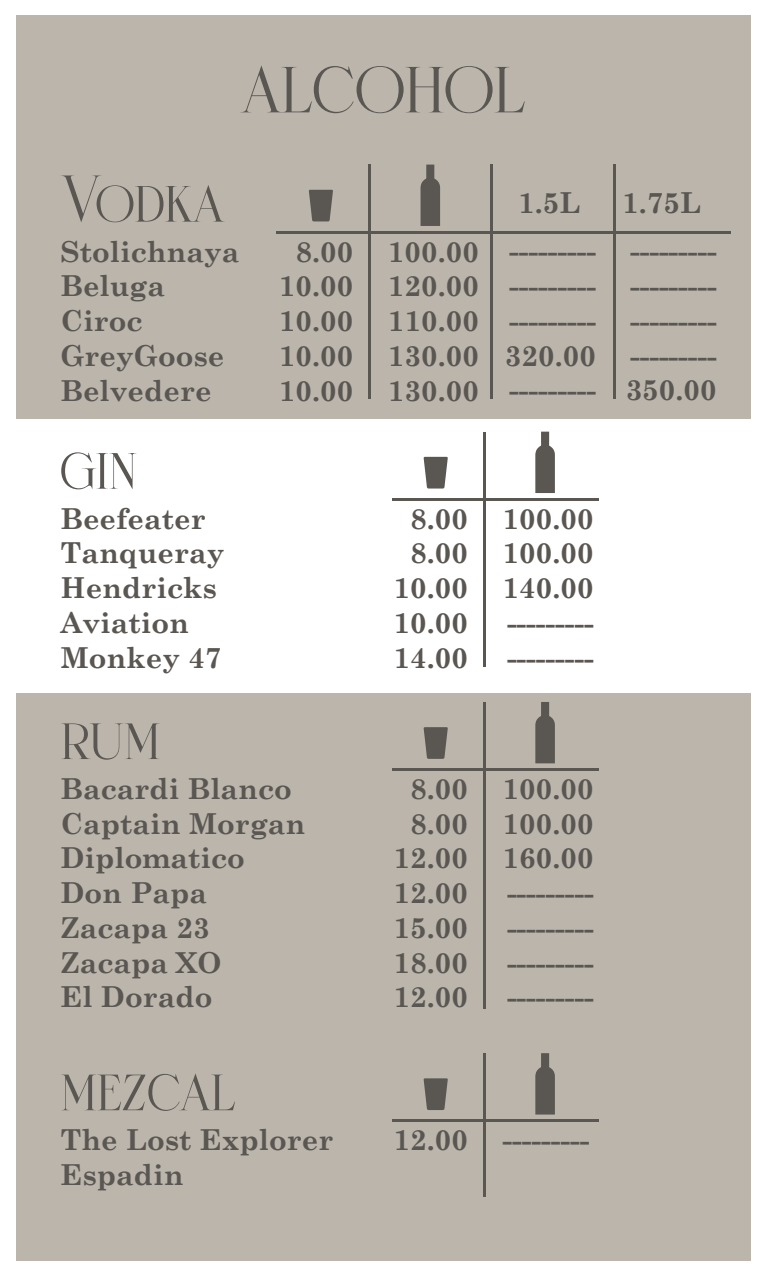
<style>
.page{position:relative;width:766px;height:1276px;background:#fff}
.page>*{position:absolute;margin:0;border:0;box-sizing:border-box;transform-origin:0 0}
.t1{font:96px "Novante";color:#5a5652}
.t2{font:75.3px "Novante";color:#5a5652}
.t3{font:700 28.95px/34.7px "Century Schoolbook";color:#5a5652;text-align:justify}
</style>
<div class="page">
<div style="left:17px;top:15px;width:733px;height:403px;background:#bbb5ac"></div>
<hr style="left:277px;top:231px;width:453px;height:3px;background:#5a5652">
<hr style="left:368px;top:165px;width:2px;height:234px;background:#5a5652">
<hr style="left:489px;top:165px;width:3px;height:234px;background:#5a5652">
<hr style="left:612px;top:165px;width:3px;height:234px;background:#5a5652">
<svg style="left:420px;top:165px;width:20px;height:61px"></svg>
<svg style="left:309px;top:190px;width:24px;height:31px"></svg>
<div style="left:17px;top:694px;width:733px;height:567px;background:#bbb5ac"></div>
<hr style="left:391px;top:768px;width:207px;height:3px;background:#5a5652">
<hr style="left:482px;top:702px;width:3px;height:306px;background:#5a5652">
<svg style="left:535px;top:702px;width:19px;height:61px"></svg>
<svg style="left:423px;top:727px;width:24px;height:32px"></svg>
<hr style="left:391px;top:1119px;width:207px;height:3px;background:#5a5652">
<hr style="left:482px;top:1053px;width:3px;height:144px;background:#5a5652">
<svg style="left:535px;top:1053px;width:19px;height:61px"></svg>
<svg style="left:423px;top:1078px;width:24px;height:32px"></svg>
<hr style="left:391px;top:498px;width:207px;height:3px;background:#5a5652">
<hr style="left:482px;top:432px;width:3px;height:234px;background:#5a5652">
<svg style="left:535px;top:432px;width:19px;height:61px"></svg>
<svg style="left:423px;top:457px;width:24px;height:31px"></svg>
<h1 class="t1" style="left:240px;top:24px;width:287px">alcohol</h1>
<h2 class="t2" style="left:60px;top:152px;width:166px">Vodka</h2>
<p class="t3" style="left:60px;top:232px;width:180px;text-align:left">Stolichnaya<br>Beluga<br>Ciroc<br>GreyGoose<br>Belvedere</p>
<p class="t3" style="left:279px;top:232px;width:76px;text-align:center">8.00<br>10.00<br>10.00<br>10.00<br>10.00</p>
<p class="t3" style="left:387px;top:232px;width:93px">100.00<br>120.00<br>110.00<br>130.00<br>130.00</p>
<p class="t3" style="left:504px;top:232px;width:93px">--------- --------- --------- 320.00 ---------</p>
<p class="t3" style="left:518px;top:183px;width:64px">1.5L</p>
<h2 class="t2" style="left:60px;top:419px;width:78px">gin</h2>
<p class="t3" style="left:60px;top:499px;width:165px;text-align:left">Beefeater<br>Tanqueray<br>Hendricks<br>Aviation<br>Monkey 47</p>
<p class="t3" style="left:393px;top:499px;width:76px;text-align:center">8.00<br>8.00<br>10.00<br>10.00<br>14.00</p>
<p class="t3" style="left:502px;top:499px;width:93px">100.00<br>100.00<br>140.00 --------- ---------</p>
<h2 class="t2" style="left:60px;top:689px;width:101px">rum</h2>
<p class="t3" style="left:60px;top:770px;width:246px;text-align:left">Bacardi Blanco<br>Captain Morgan<br>Diplomatico<br>Don Papa<br>Zacapa 23<br>Zacapa XO<br>El Dorado</p>
<p class="t3" style="left:393px;top:770px;width:76px;text-align:center">8.00<br>8.00<br>12.00<br>12.00<br>15.00<br>18.00<br>12.00</p>
<p class="t3" style="left:502px;top:770px;width:93px">100.00<br>100.00<br>160.00 --------- --------- --------- ---------</p>
<h2 class="t2" style="left:60px;top:1040px;width:177px">mezcal</h2>
<p class="t3" style="left:60px;top:1121px;width:274px">The Lost Explorer<br>Espadin</p>
<p class="t3" style="left:393px;top:1121px;width:76px">12.00</p>
<p class="t3" style="left:502px;top:1121px;width:88px">---------</p>
<p class="t3" style="left:622px;top:183px;width:80px">1.75L</p>
<p class="t3" style="left:625px;top:232px;width:93px">--------- --------- --------- --------- 350.00</p>
</div>
